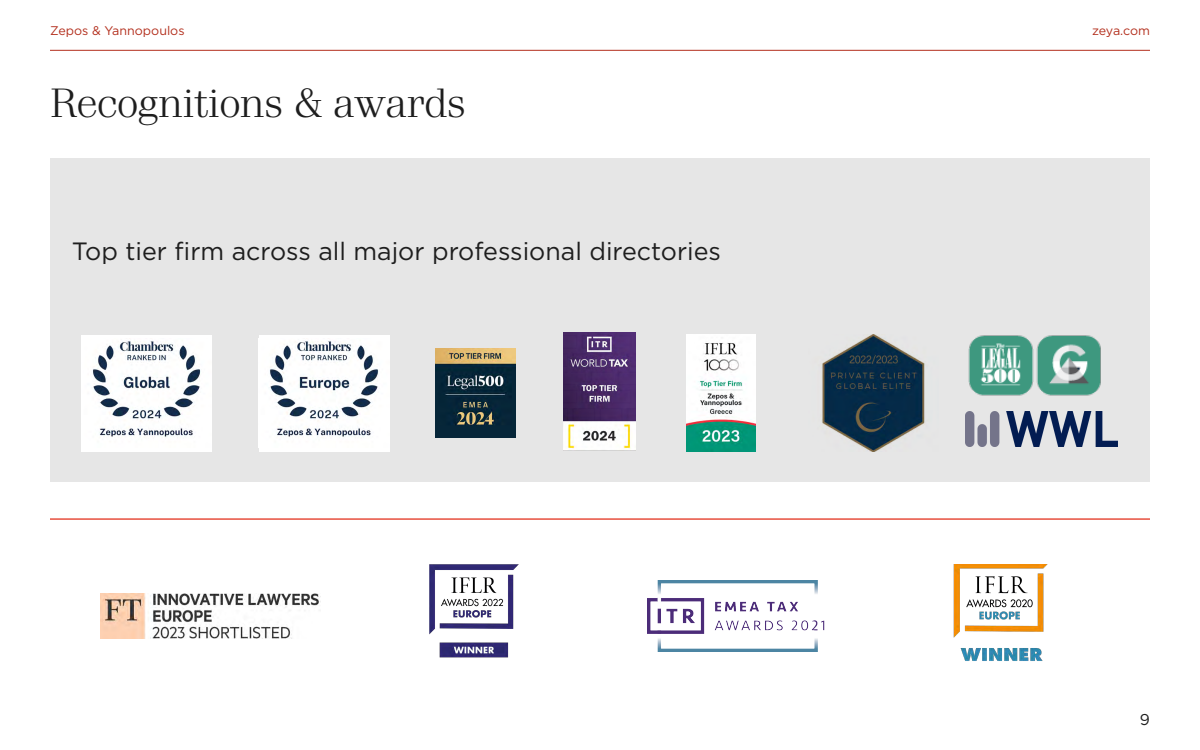
<style>
.page{position:relative;width:1200px;height:750px;background:#fff}
.page>*{position:absolute;margin:0;border:0;box-sizing:border-box;transform-origin:0 0}
.t1{font:300 40.62px "Waldorf TL Pro";color:#1e1e1e}
.t2{font:25px "Gotham Greek";color:#1e1e1e}
.t3{font:15.62px "Gotham Greek";color:#1e1e1e}
.t4{font:12.5px "Gotham Greek";color:#b32f1d}
</style>
<div class="page">
<hr style="left:50px;top:50px;width:1100px;height:1px;background:#b32f1d">
<div style="left:50px;top:158px;width:1100px;height:324px;background:#e6e6e6"></div>
<hr style="left:50px;top:518px;width:1100px;height:2px;background:#e64533">
<div style="left:259px;top:335px;width:130px;height:116px;background:#fff"></div>
<img style="left:269px;top:341px;width:110px;height:96px">
<img style="left:822px;top:335px;width:103px;height:116px">
<div style="left:81px;top:335px;width:131px;height:116px;background:#fff"></div>
<img style="left:92px;top:341px;width:109px;height:96px">
<img style="left:953px;top:564px;width:95px;height:97px">
<img style="left:686px;top:335px;width:70px;height:116px">
<img style="left:436px;top:348px;width:79px;height:90px">
<img style="left:648px;top:581px;width:177px;height:70px">
<img style="left:100px;top:594px;width:219px;height:44px">
<img style="left:429px;top:564px;width:90px;height:94px">
<img style="left:563px;top:333px;width:73px;height:118px">
<img style="left:965px;top:412px;width:153px;height:34px">
<img style="left:968px;top:335px;width:133px;height:61px">
<p class="t4" style="left:50px;top:24px;width:136px">Zepos &amp; Yannopoulos</p>
<p class="t4" style="left:1092px;top:24px;width:59px">zeya.com</p>
<h1 class="t1" style="left:50px;top:79px;width:417px">Recognitions &amp; awards</h1>
<p class="t2" style="left:72px;top:237px;width:651px">Top tier firm across all major professional directories</p>
<p class="t3" style="left:1140px;top:711px;width:12px">9</p>
</div>
